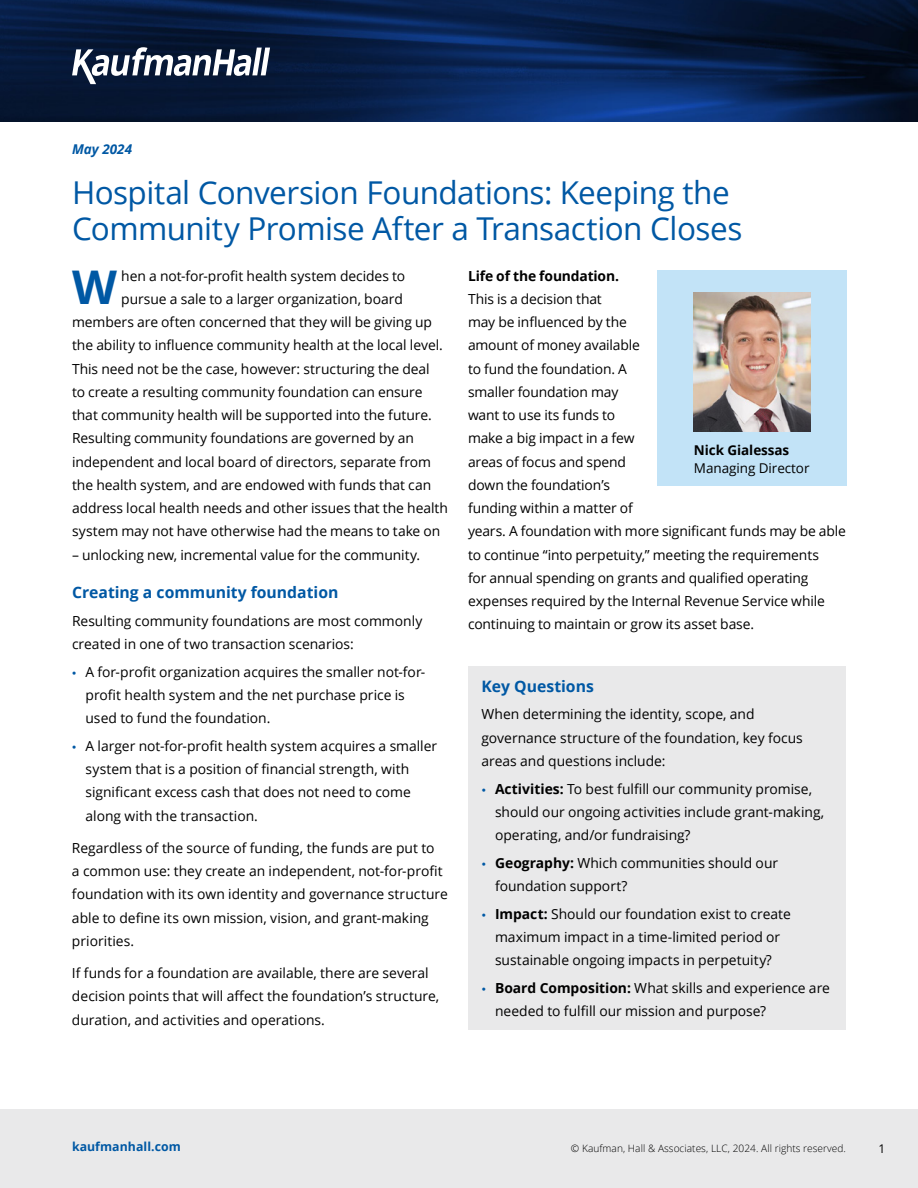
<style>
.page{position:relative;width:918px;height:1188px;background:#fff}
.page>*{position:absolute;margin:0;border:0;box-sizing:border-box;transform-origin:0 0}
.t1{font:700 46.5px "Open Sans";color:#0058a4}
.t2{font:31.5px/36px "Open Sans";letter-spacing:-.015em;color:#0058a4}
.t3{font:700 15.75px "Open Sans";color:#0058a4}
.t4{font:13.8px/23.2px "Open Sans";letter-spacing:-.005em;color:#000}
.t5{font:700 13.8px "Open Sans";letter-spacing:-.01em;color:#000}
.t6{font:13.5px "Open Sans";letter-spacing:-.005em;color:#000}
.t7{font:700 13.5px "Open Sans";letter-spacing:-.005em;color:#000}
.t8{font:italic 700 13.5px "Open Sans";color:#0058a4}
.t9{font:700 12.3px "Open Sans";letter-spacing:.005em;color:#0058a4}
.t10{font:12px "Open Sans";color:#000}
.t11{font:300 10.2px "Open Sans";letter-spacing:.005em;color:#000}
.s1{color:#0058a4}
.s2{font-weight:700}
</style>
<div class="page">
<div style="left:0;top:1109px;width:918px;height:79px;background:#e9e9ea"></div>
<img style="left:0;top:0;width:918px;height:122px">
<svg style="left:72px;top:47px;width:198px;height:37px"></svg>
<div style="left:657px;top:270px;width:190px;height:216px;background:#c2e3f7"></div>
<img style="left:694px;top:292px;width:117px;height:140px">
<div style="left:468px;top:666px;width:378px;height:364px;background:#e9e9ea"></div>
<p class="t8" style="left:72px;top:140px;width:62px">May 2024</p>
<h2 class="t2" style="left:72px;top:174px;width:672px">Hospital Conversion Foundations: Keeping the<br>Community Promise After a Transaction Closes</h2>
<p class="t5" style="left:468px;top:266px;width:153px">Life of the foundation.</p>
<p class="t4" style="left:468px;top:287px;width:379px">This is a decision that<br>may be influenced by the<br>amount of money available<br>to fund the foundation. A<br>smaller foundation may<br>want to use its funds to<br>make a big impact in a few<br>areas of focus and spend<br>down the foundation’s<br>funding within a matter of<br>years. A foundation with more significant funds may be able to continue “into perpetuity,” meeting the requirements<br>for annual spending on grants and qualified operating expenses required by the Internal Revenue Service while continuing to maintain or grow its asset base.</p>
<h1 class="t1" style="left:72px;top:254px;width:46px">W</h1>
<p class="t4" style="left:121px;top:264px;width:286px">hen a not-for-profit health system decides to</p>
<p class="t4" style="left:121px;top:287px;width:283px">pursue a sale to a larger organization, board</p>
<p class="t4" style="left:72px;top:310px;width:362px">members are often concerned that they will be giving up</p>
<p class="t4" style="left:72px;top:333px;width:372px">the ability to influence community health at the local level.</p>
<p class="t4" style="left:72px;top:357px;width:359px">This need not be the case, however: structuring the deal</p>
<p class="t4" style="left:72px;top:380px;width:352px">to create a resulting community foundation can ensure</p>
<p class="t4" style="left:72px;top:403px;width:361px">that community health will be supported into the future.</p>
<p class="t4" style="left:72px;top:426px;width:343px">Resulting community foundations are governed by an</p>
<p class="t4" style="left:72px;top:450px;width:361px">independent and local board of directors, separate from</p>
<p class="t4" style="left:72px;top:473px;width:361px">the health system, and are endowed with funds that can</p>
<p class="t4" style="left:72px;top:496px;width:378px">address local health needs and other issues that the health</p>
<p class="t4" style="left:72px;top:519px;width:370px">system may not have otherwise had the means to take on</p>
<p class="t4" style="left:72px;top:543px;width:350px">– unlocking new, incremental value for the community.</p>
<p class="t3" style="left:72px;top:581px;width:268px">Creating a community foundation</p>
<p class="t4" style="left:72px;top:609px;width:352px">Resulting community foundations are most commonly created in one of two transaction scenarios:</p>
<p class="t4" style="left:86px;top:660px;width:341px;text-indent:-14px"><span class="s1">•</span> A for-profit organization acquires the smaller not-for&shy;profit health system and the net purchase price is used to fund the foundation.</p>
<p class="t4" style="left:86px;top:734px;width:353px;text-indent:-14px"><span class="s1">•</span> A larger not-for-profit health system acquires a smaller system that is a position of financial strength, with significant excess cash that does not need to come along with the transaction.</p>
<p class="t4" style="left:72px;top:836px;width:377px">Regardless of the source of funding, the funds are put to<br>a common use: they create an independent, not-for-profit foundation with its own identity and governance structure able to define its own mission, vision, and grant-making priorities.</p>
<p class="t4" style="left:72px;top:961px;width:369px">If funds for a foundation are available, there are several decision points that will affect the foundation’s structure, duration, and activities and operations.</p>
<p class="t7" style="left:694px;top:441px;width:97px">Nick Gialessas</p>
<p class="t6" style="left:694px;top:458px;width:117px">Managing Director</p>
<p class="t3" style="left:482px;top:675px;width:114px">Key Questions</p>
<p class="t4" style="left:482px;top:702px;width:323px">When determining the identity, scope, and governance structure of the foundation, key focus areas and questions include:</p>
<p class="t4" style="left:495px;top:777px;width:331px;text-indent:-14px"><span class="s1">•</span> <span class="s2">Activities:</span> To best fulfill our community promise, should our ongoing activities include grant-making, operating, and/or fundraising?</p>
<p class="t4" style="left:495px;top:851px;width:285px;text-indent:-14px"><span class="s1">•</span> <span class="s2">Geography:</span> Which communities should our foundation support?</p>
<p class="t4" style="left:481px;top:902px;width:311px;text-align:center"><span class="s1">•</span> <span class="s2">Impact:</span> Should our foundation exist to create maximum impact in a time-limited period or sustainable ongoing impacts in perpetuity?</p>
<p class="t4" style="left:495px;top:976px;width:337px;text-indent:-14px"><span class="s1">•</span> <span class="s2">Board Composition:</span> What skills and experience are needed to fulfill our mission and purpose?</p>
<p class="t9" style="left:72px;top:1138px;width:110px">kaufmanhall.com</p>
<p class="t11" style="left:571px;top:1142px;width:277px">© Kaufman, Hall &amp; Associates, LLC, 2024. All rights reserved.</p>
<p class="t10" style="left:879px;top:1140px;width:8px">1</p>
</div>
